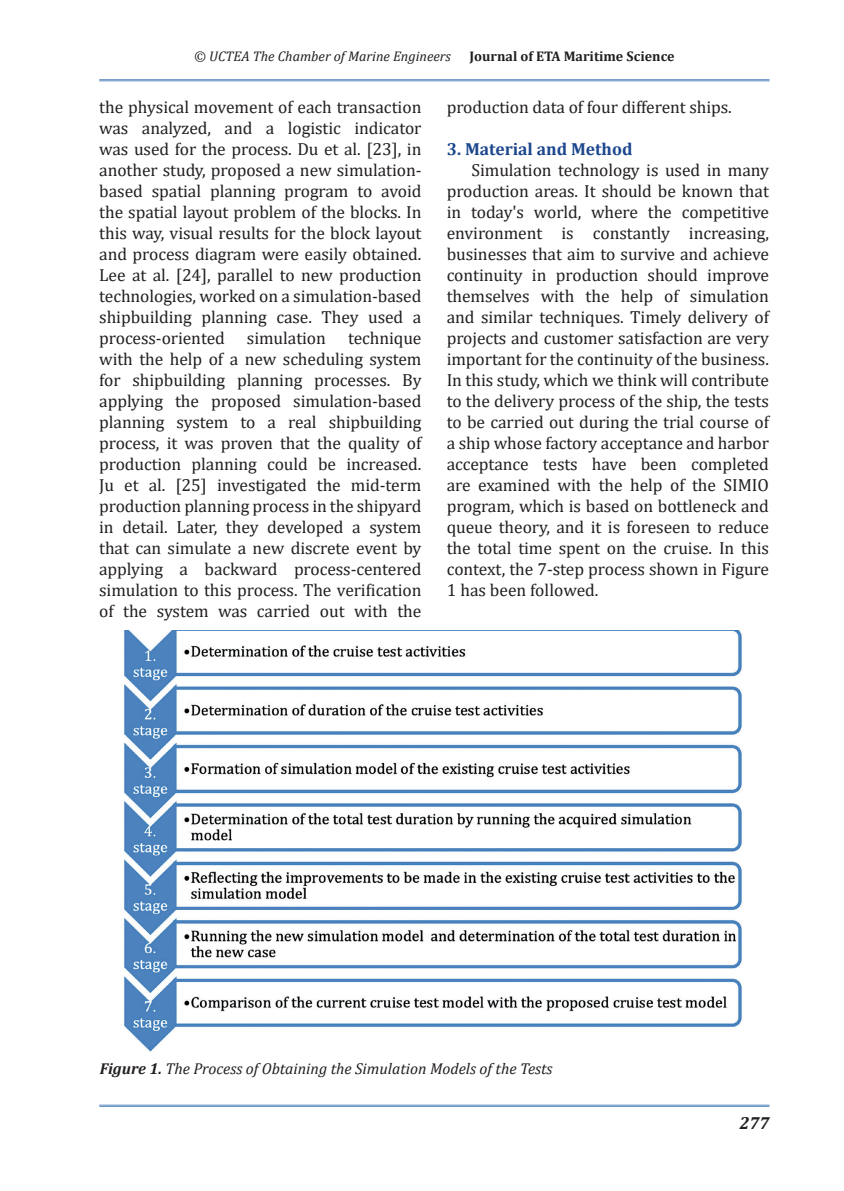
<style>
.page{position:relative;width:844px;height:1191px;background:#fff}
.page>*{position:absolute;margin:0;border:0;box-sizing:border-box;transform-origin:0 0}
.t1{font:17.5px/21px "Cambria";letter-spacing:-.005em;color:#231f20;text-align:justify}
.t2{font:700 17.5px "Cambria";color:#1c468d}
.t3{font:italic 700 17.5px "Cambria";color:#231f20}
.t4{font:italic 15.75px "Cambria";color:#231f20}
.t5{font:italic 14px "Cambria";color:#231f20}
.t6{font:700 14px "Cambria";color:#231f20}
.s1{font-weight:700}
</style>
<div class="page">
<hr style="left:99px;top:1104px;width:670px;height:1px;background:#578abe">
<hr style="left:99px;top:1106px;width:670px;height:1px;background:#578abe">
<hr style="left:99px;top:79px;width:670px;height:1px;background:#578abe">
<hr style="left:99px;top:81px;width:670px;height:1px;background:#578abe">
<img style="left:124px;top:630px;width:618px;height:422px">
<p class="t5" style="left:194px;top:46px;width:258px">© UCTEA The Chamber of Marine Engineers</p>
<p class="t6" style="left:469px;top:46px;width:206px">Journal of ETA Maritime Science</p>
<p class="t1" style="left:99px;top:96px;width:324px">the physical movement of each transaction was analyzed, and a logistic indicator was used for the process. Du et al. [23], in another study, proposed a new simulation&shy;based spatial planning program to avoid the spatial layout problem of the blocks. In this way, visual results for the block layout and process diagram were easily obtained.<br>Lee at al. [24], parallel to new production technologies, worked on a simulation-based shipbuilding planning case. They used a process-oriented</p>
<p class="t1" style="left:446px;top:96px;width:286px">production data of four different ships.</p>
<p class="t2" style="left:446px;top:137px;width:187px">3. Material and Method</p>
<p class="t1" style="left:446px;top:159px;width:324px;text-indent:25px">Simulation technology is used in many production areas. It should be known that in today's world, where the competitive environment is constantly increasing, businesses that aim to survive and achieve continuity in production should improve themselves with the help of simulation and similar techniques. Timely delivery of projects and customer satisfaction are very important for the continuity of the business.<br>In this study, which we think will contribute to the delivery process of the ship, the tests to be carried out during the trial course of a ship whose factory acceptance and harbor acceptance tests have been completed are examined with the help of the SIMIO program, which is based on bottleneck and queue theory, and it is foreseen to reduce the total time spent on the cruise. In this context, the 7-step process shown in Figure 1 has been followed.</p>
<p class="t1" style="left:99px;top:327px;width:324px;text-indent:249px">technique with the help of a new scheduling system for shipbuilding planning processes. By applying the proposed simulation-based planning system to a real shipbuilding process, it was proven that the quality of production planning could be increased.<br>Ju et al. [25] investigated the mid-term production planning process in the shipyard in detail. Later, they developed a system that can simulate a new discrete event by applying a backward process-centered simulation to this process. The verification of the system was carried out with the</p>
<p class="t1" style="left:247px;top:327px;width:80px">simulation</p>
<p class="t4" style="left:100px;top:1057px;width:454px"><span class="s1">Figure 1.</span> The Process of Obtaining the Simulation Models of the Tests</p>
<p class="t3" style="left:739px;top:1110px;width:32px">277</p>
</div>
